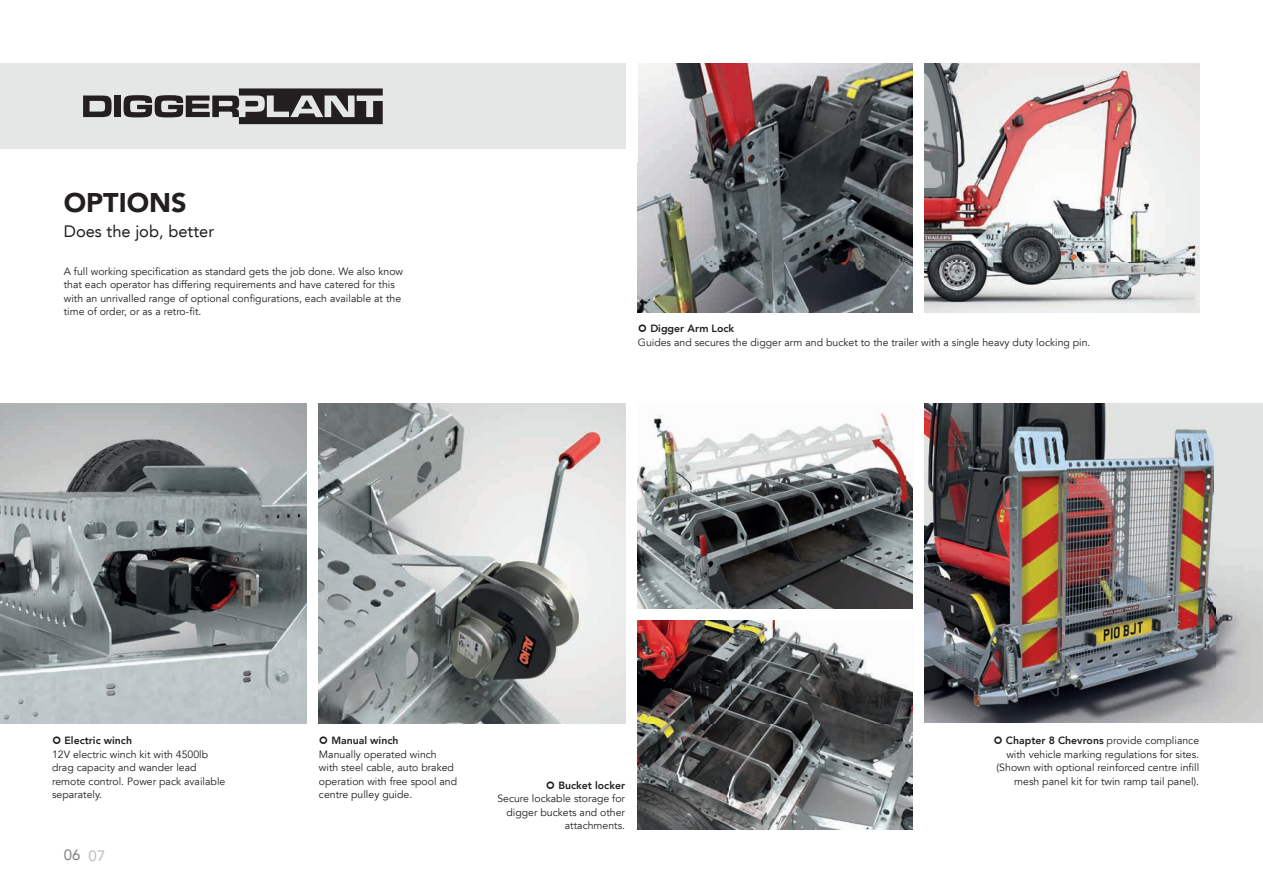
<style>
.page{position:relative;width:1263px;height:893px;background:#fff}
.page>*{position:absolute;margin:0;border:0;box-sizing:border-box;transform-origin:0 0}
.t1{font:900 27px "Avenir LT";color:#231f20}
.t2{font:16.5px "Avenir LT";color:#231f20}
.t3{font:15px "Avenir LT";color:#808285}
.t4{font:10.5px/13.5px "Avenir LT";color:#231f20}
.t5{font:800 10.5px "Avenir LT";color:#231f20}
.s1{color:#bcbdc0}
.s2{font-weight:800}
</style>
<div class="page">
<img style="left:638px;top:64px;width:274px;height:249px">
<div style="left:0;top:64px;width:625px;height:85px;background:#e5e6e6"></div>
<img style="left:638px;top:409px;width:274px;height:199px">
<img style="left:638px;top:621px;width:274px;height:208px">
<img style="left:0;top:404px;width:306px;height:319px">
<img style="left:319px;top:404px;width:306px;height:319px">
<img style="left:925px;top:64px;width:274px;height:249px">
<img style="left:925px;top:404px;width:338px;height:319px">
<svg style="left:83px;top:96px;width:29px;height:21px"></svg>
<div style="left:114px;top:96px;width:7px;height:21px;background:#231f20"></div>
<svg style="left:124px;top:88px;width:259px;height:36px"></svg>
<h1 class="t1" style="left:64px;top:186px;width:124px">OPTIONS</h1>
<h2 class="t2" style="left:64px;top:222px;width:152px">Does the job, better</h2>
<p class="t4" style="left:64px;top:265px;width:341px">A full working specification as standard gets the job done. We also know that each operator has differing requirements and have catered for this with an unrivalled range of optional configurations, each available at the time of order, or as a retro-fit.</p>
<p class="t5" style="left:650px;top:322px;width:85px">Digger Arm Lock</p>
<p class="t4" style="left:638px;top:336px;width:454px">Guides and secures the digger arm and bucket to the trailer with a single heavy duty locking pin.</p>
<p class="t5" style="left:65px;top:734px;width:69px">Electric winch</p>
<p class="t4" style="left:52px;top:747px;width:175px">12V electric winch kit with 4500lb drag capacity and wander lead remote control. Power pack available separately.</p>
<h3 class="t3" style="left:64px;top:846px;width:43px">06 <span class="s1">07</span></h3>
<p class="t5" style="left:331px;top:734px;width:69px">Manual winch</p>
<p class="t4" style="left:319px;top:747px;width:140px">Manually operated winch with steel cable, auto braked operation with free spool and centre pulley guide.</p>
<p class="t5" style="left:558px;top:779px;width:68px">Bucket locker</p>
<p class="t4" style="left:497px;top:792px;width:129px;text-align:right">Secure lockable storage for digger buckets and other attachments.</p>
<p class="t4" style="left:996px;top:734px;width:204px;text-align:right"><span class="s2">Chapter 8 Chevrons</span> provide compliance with vehicle marking regulations for sites. (Shown with optional reinforced centre infill mesh panel kit for twin ramp tail panel).</p>
</div>
